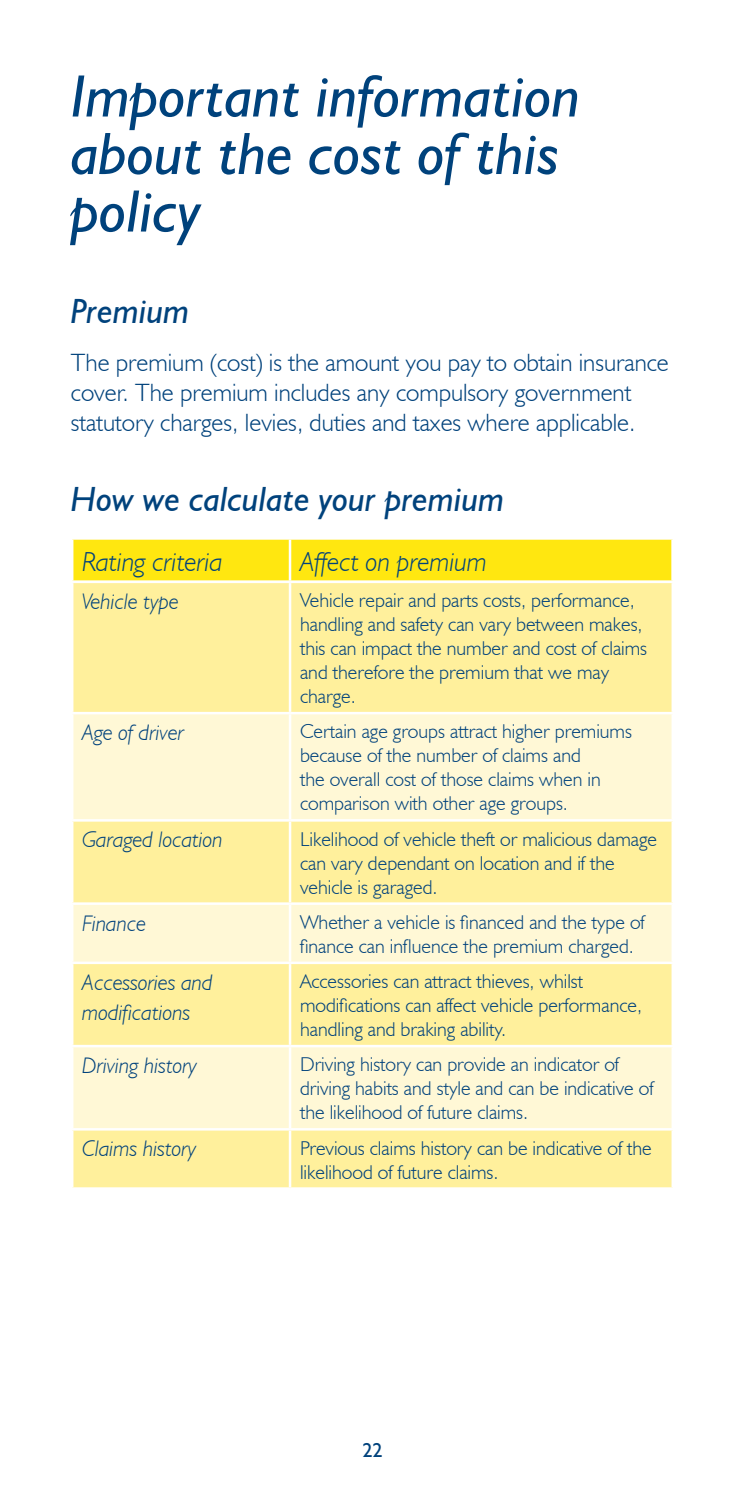
<style>
.page{position:relative;width:745px;height:1489px;background:#fff}
.page>*{position:absolute;margin:0;border:0;box-sizing:border-box;transform-origin:0 0}
.t1{font:italic 60px/57.5px "Humanist 521 BT";color:#00427c}
.t2{font:italic 35px "Humanist 521 BT";color:#00427c}
.t3{font:italic 300 27.5px "Humanist 521 BT";color:#00427c}
.t4{font:300 25px/30px "Humanist 521 BT";color:#00427c}
.t5{font:italic 300 22.5px/30px "Humanist 521 BT";color:#00427c}
.t6{font:300 20px/24px "Humanist 521 BT";color:#00427c}
.t7{font:20px "Humanist 521 BT";color:#00427c}
</style>
<div class="page">
<div style="left:73px;top:539px;width:598px;height:41px;background:#ffe710"></div>
<hr style="left:288px;top:539px;width:3px;height:41px;background:#fff">
<div style="left:73px;top:583px;width:598px;height:604px;background:#fff09c"></div>
<svg style="left:73px;top:714px;width:598px;height:413px;background:#fff4bf"></svg>
<hr style="left:288px;top:583px;width:3px;height:128px;background:#fff">
<hr style="left:71px;top:711px;width:219px;height:3px;background:#fff">
<hr style="left:290px;top:711px;width:383px;height:3px;background:#fff">
<hr style="left:288px;top:714px;width:3px;height:105px;background:#fff">
<hr style="left:71px;top:819px;width:219px;height:2px;background:#fff">
<hr style="left:290px;top:819px;width:383px;height:2px;background:#fff">
<hr style="left:288px;top:821px;width:3px;height:81px;background:#fff">
<hr style="left:71px;top:902px;width:219px;height:2px;background:#fff">
<hr style="left:290px;top:902px;width:383px;height:2px;background:#fff">
<hr style="left:288px;top:904px;width:3px;height:57px;background:#fff">
<hr style="left:71px;top:961px;width:219px;height:3px;background:#fff">
<hr style="left:290px;top:961px;width:383px;height:3px;background:#fff">
<hr style="left:288px;top:964px;width:3px;height:80px;background:#fff">
<hr style="left:71px;top:1044px;width:219px;height:3px;background:#fff">
<hr style="left:290px;top:1044px;width:383px;height:3px;background:#fff">
<hr style="left:288px;top:1047px;width:3px;height:80px;background:#fff">
<hr style="left:71px;top:1127px;width:219px;height:3px;background:#fff">
<hr style="left:290px;top:1127px;width:383px;height:3px;background:#fff">
<hr style="left:288px;top:1130px;width:3px;height:57px;background:#fff">
<h1 class="t1" style="left:71px;top:66px;width:511px">Important information about the cost of this policy</h1>
<h2 class="t2" style="left:71px;top:289px;width:120px">Premium</h2>
<p class="t4" style="left:71px;top:346px;width:599px">The premium (cost) is the amount you pay to obtain insurance cover. The premium includes any compulsory government statutory charges, levies, duties and taxes where applicable.</p>
<h2 class="t2" style="left:71px;top:478px;width:434px">How we calculate your premium</h2>
<h3 class="t3" style="left:82px;top:544px;width:142px">Rating criteria</h3>
<h3 class="t3" style="left:300px;top:544px;width:188px">Affect on premium</h3>
<p class="t5" style="left:82px;top:586px;width:98px">Vehicle type</p>
<p class="t6" style="left:300px;top:588px;width:348px">Vehicle repair and parts costs, performance, handling and safety can vary between makes, this can impact the number and cost of claims and therefore the premium that we may charge.</p>
<p class="t5" style="left:82px;top:717px;width:104px">Age of driver</p>
<p class="t6" style="left:300px;top:719px;width:333px">Certain age groups attract higher premiums because of the number of claims and<br>the overall cost of those claims when in comparison with other age groups.</p>
<p class="t5" style="left:82px;top:824px;width:142px">Garaged location</p>
<p class="t6" style="left:300px;top:826px;width:358px">Likelihood of vehicle theft or malicious damage can vary dependant on location and if the vehicle is garaged.</p>
<p class="t5" style="left:82px;top:907px;width:65px">Finance</p>
<p class="t6" style="left:300px;top:909px;width:346px">Whether a vehicle is financed and the type of finance can influence the premium charged.</p>
<p class="t5" style="left:82px;top:966px;width:132px">Accessories and modifications</p>
<p class="t6" style="left:300px;top:968px;width:343px">Accessories can attract thieves, whilst modifications can affect vehicle performance, handling and braking ability.</p>
<p class="t5" style="left:82px;top:1050px;width:117px">Driving history</p>
<p class="t6" style="left:300px;top:1052px;width:355px">Driving history can provide an indicator of driving habits and style and can be indicative of the likelihood of future claims.</p>
<p class="t5" style="left:82px;top:1133px;width:116px">Claims history</p>
<p class="t6" style="left:300px;top:1135px;width:353px">Previous claims history can be indicative of the likelihood of future claims.</p>
<p class="t7" style="left:362px;top:1437px;width:22px">22</p>
</div>
